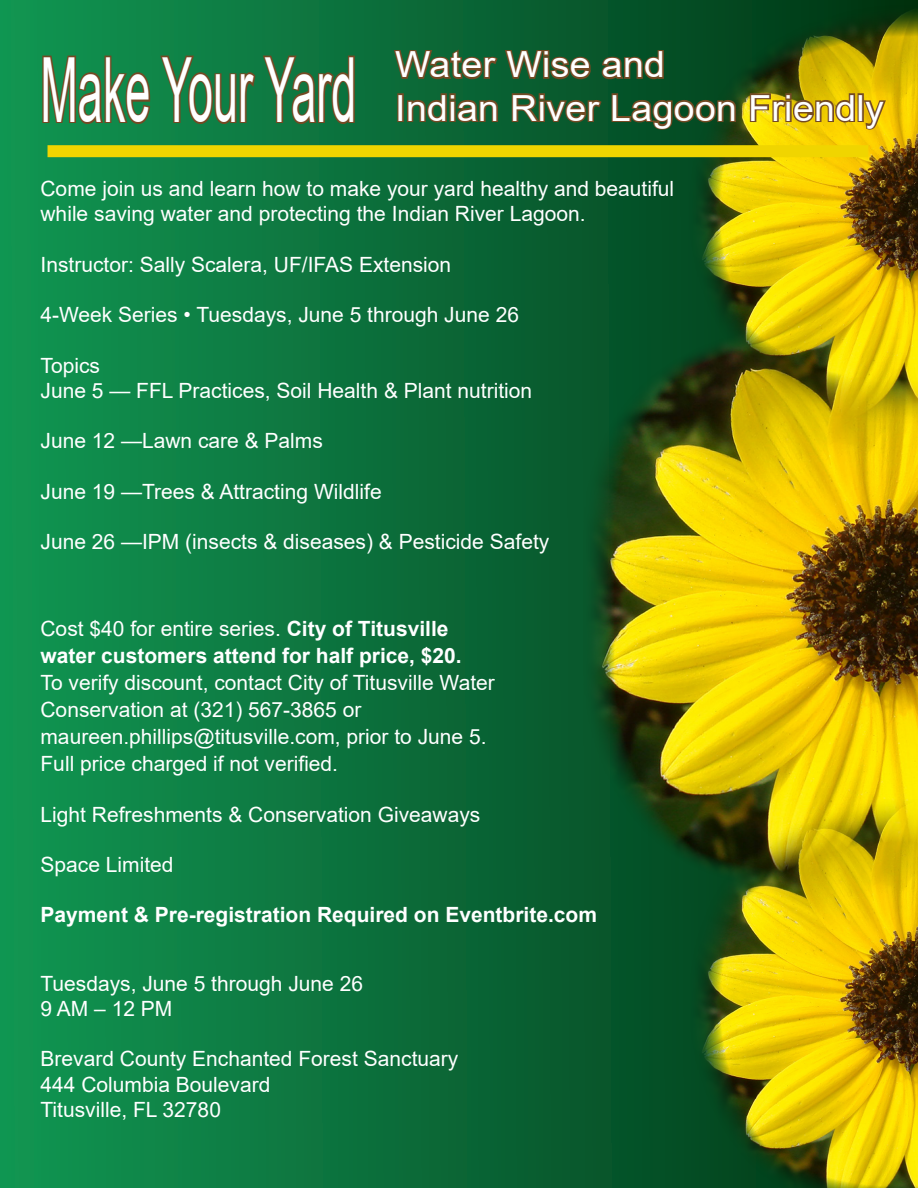
<style>
.page{position:relative;width:918px;height:1188px;background:#fff}
.page>*{position:absolute;margin:0;border:0;box-sizing:border-box;transform-origin:0 0}
.t1{font:90px "Arial";color:#fff;scale:.5 1}
.t2{font:36px "Arial";letter-spacing:.01em;color:#fff;scale:1.04 1}
.t3{font:21px/27px "Arial";color:#fff}
.t4{font:700 21px "Arial";color:#fff}
.s1{font-weight:700}
</style>
<div class="page">
<div style="left:0;top:0;width:918px;height:1188px;background:linear-gradient(to right,#139755,#003212)"></div>
<img style="left:581px;top:324px;width:337px;height:566px">
<img style="left:687px;top:3px;width:231px;height:424px">
<img style="left:687px;top:795px;width:231px;height:393px">
<svg style="left:41px;top:31px;width:111px;height:101px"></svg>
<svg style="left:158px;top:53px;width:198px;height:73px"></svg>
<svg style="left:392px;top:41px;width:346px;height:90px"></svg>
<svg style="left:748px;top:92px;width:140px;height:39px"></svg>
<div style="left:48px;top:145px;width:820px;height:12px;background:#f0d500"></div>
<p class="t1" style="left:40px;top:28px;width:634px">Make Your Yard</p>
<p class="t2" style="left:395px;top:40px;width:261px">Water Wise and</p>
<p class="t2" style="left:395px;top:83px;width:471px">Indian River Lagoon Friendly</p>
<p class="t3" style="left:40px;top:175px;width:635px">Come join us and learn how to make your yard healthy and beautiful</p>
<p class="t3" style="left:40px;top:200px;width:547px">while saving water and protecting the Indian River Lagoon.</p>
<p class="t3" style="left:40px;top:251px;width:412px">Instructor: Sally Scalera, UF/IFAS Extension</p>
<p class="t3" style="left:40px;top:301px;width:480px">4-Week Series • Tuesdays, June 5 through June 26</p>
<p class="t3" style="left:40px;top:352px;width:61px">Topics</p>
<p class="t3" style="left:40px;top:377px;width:493px">June 5 — FFL Practices, Soil Health &amp; Plant nutrition</p>
<p class="t3" style="left:40px;top:427px;width:284px">June 12 —Lawn care &amp; Palms</p>
<p class="t3" style="left:40px;top:478px;width:343px">June 19 —Trees &amp; Attracting Wildlife</p>
<p class="t3" style="left:40px;top:528px;width:510px">June 26 —IPM (insects &amp; diseases) &amp; Pesticide Safety</p>
<p class="t3" style="left:40px;top:615px;width:410px">Cost $40 for entire series. <span class="s1">City of Titusville</span></p>
<p class="t4" style="left:40px;top:641px;width:423px">water customers attend for half price, $20.</p>
<p class="t3" style="left:40px;top:669px;width:456px">To verify discount, contact City of Titusville Water<br>Conservation at (321) 567-3865 or</p>
<p class="t3" style="left:40px;top:723px;width:448px">maureen.phillips@titusville.com, prior to June 5.</p>
<p class="t3" style="left:40px;top:750px;width:299px">Full price charged if not verified.</p>
<p class="t3" style="left:40px;top:801px;width:441px">Light Refreshments &amp; Conservation Giveaways</p>
<p class="t3" style="left:40px;top:851px;width:135px">Space Limited</p>
<p class="t4" style="left:40px;top:900px;width:558px">Payment &amp; Pre-registration Required on Eventbrite.com</p>
<p class="t3" style="left:40px;top:970px;width:324px">Tuesdays, June 5 through June 26</p>
<p class="t3" style="left:40px;top:995px;width:133px">9 AM – 12 PM</p>
<p class="t3" style="left:40px;top:1045px;width:419px">Brevard County Enchanted Forest Sanctuary</p>
<p class="t3" style="left:40px;top:1071px;width:231px">444 Columbia Boulevard</p>
<p class="t3" style="left:40px;top:1096px;width:182px">Titusville, FL 32780</p>
</div>
